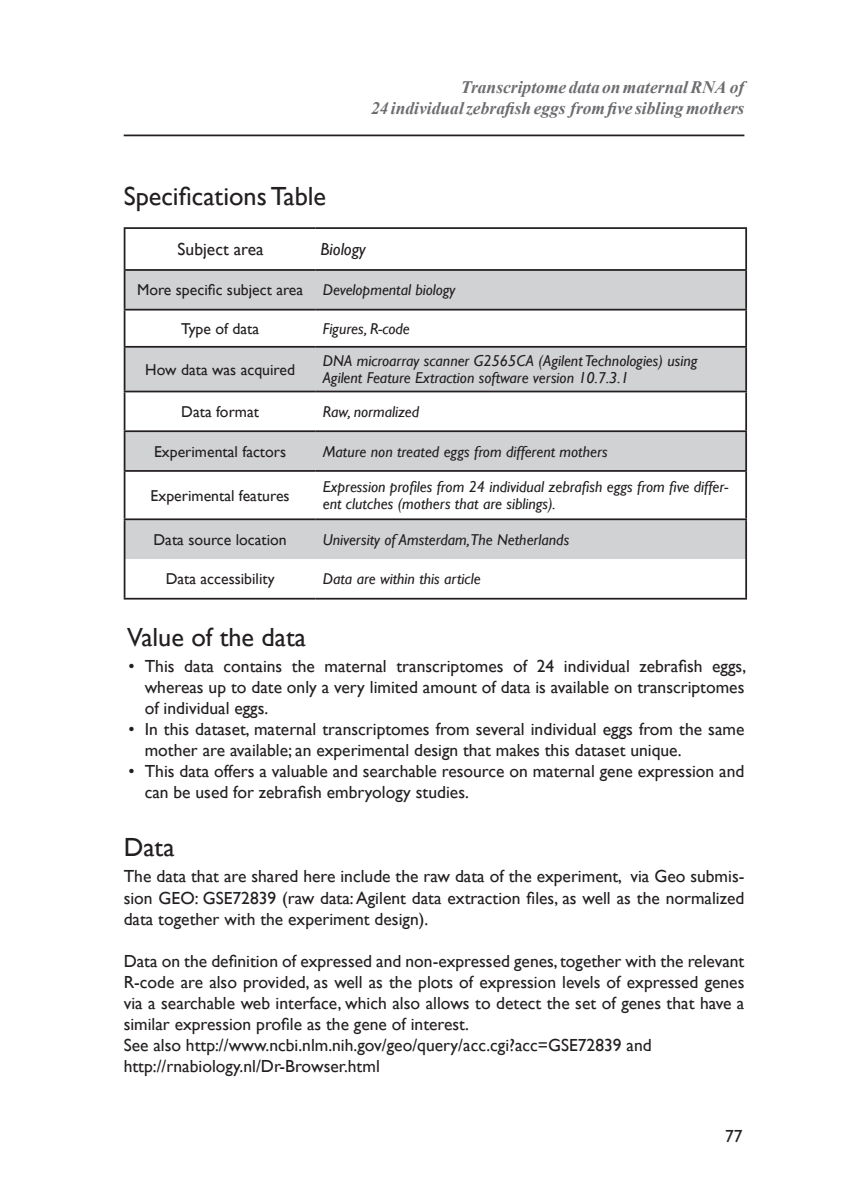
<style>
.page{position:relative;width:843px;height:1193px;background:#fff}
.page>*{position:absolute;margin:0;border:0;box-sizing:border-box;transform-origin:0 0}
.t1{font:26.25px "Gill Sans";color:#231f20}
.t2{font:17.5px/21px "Gill Sans";color:#231f20}
.t3{font:italic 700 17.5px/21px "Times New Roman";color:#6c6d70;text-align:right}
.t4{font:italic 17.5px "Gill Sans";color:#231f20}
.t5{font:italic 15.75px/17.5px "Gill Sans";color:#231f20}
.t6{font:15.75px "Gill Sans";color:#231f20}
.s1{font-style:italic}
</style>
<div class="page">
<hr style="left:124px;top:134px;width:620px;height:2px;background:#231f20">
<svg style="left:125px;top:271px;width:620px;height:288px;fill:#d1d2d4"></svg>
<svg style="left:125px;top:559px;width:620px;height:39px"></svg>
<hr style="left:124px;top:227px;width:191px;height:2px;background:#231f20">
<hr style="left:124px;top:229px;width:1px;height:40px;background:#231f20">
<hr style="left:315px;top:227px;width:431px;height:2px;background:#231f20">
<hr style="left:745px;top:229px;width:1px;height:40px;background:#231f20">
<hr style="left:124px;top:269px;width:191px;height:2px;background:#231f20">
<hr style="left:124px;top:271px;width:1px;height:38px;background:#231f20">
<hr style="left:315px;top:269px;width:431px;height:2px;background:#231f20">
<hr style="left:745px;top:271px;width:1px;height:38px;background:#231f20">
<hr style="left:124px;top:309px;width:191px;height:1px;background:#231f20">
<hr style="left:124px;top:310px;width:1px;height:36px;background:#231f20">
<hr style="left:315px;top:309px;width:431px;height:1px;background:#231f20">
<hr style="left:745px;top:310px;width:1px;height:36px;background:#231f20">
<hr style="left:124px;top:346px;width:191px;height:2px;background:#231f20">
<hr style="left:124px;top:348px;width:1px;height:43px;background:#231f20">
<hr style="left:315px;top:346px;width:431px;height:2px;background:#231f20">
<hr style="left:745px;top:348px;width:1px;height:43px;background:#231f20">
<hr style="left:124px;top:391px;width:191px;height:1px;background:#231f20">
<hr style="left:124px;top:392px;width:1px;height:38px;background:#231f20">
<hr style="left:315px;top:391px;width:431px;height:1px;background:#231f20">
<hr style="left:745px;top:392px;width:1px;height:38px;background:#231f20">
<hr style="left:124px;top:430px;width:191px;height:2px;background:#231f20">
<hr style="left:124px;top:432px;width:1px;height:38px;background:#231f20">
<hr style="left:315px;top:430px;width:431px;height:2px;background:#231f20">
<hr style="left:745px;top:432px;width:1px;height:38px;background:#231f20">
<hr style="left:124px;top:470px;width:191px;height:2px;background:#231f20">
<hr style="left:124px;top:472px;width:1px;height:46px;background:#231f20">
<hr style="left:315px;top:470px;width:431px;height:2px;background:#231f20">
<hr style="left:745px;top:472px;width:1px;height:46px;background:#231f20">
<hr style="left:124px;top:518px;width:191px;height:2px;background:#231f20">
<hr style="left:124px;top:520px;width:1px;height:39px;background:#231f20">
<hr style="left:315px;top:518px;width:431px;height:2px;background:#231f20">
<hr style="left:745px;top:520px;width:1px;height:39px;background:#231f20">
<hr style="left:124px;top:559px;width:1px;height:39px;background:#231f20">
<hr style="left:745px;top:559px;width:1px;height:39px;background:#231f20">
<hr style="left:124px;top:598px;width:191px;height:1px;background:#231f20">
<hr style="left:315px;top:598px;width:431px;height:1px;background:#231f20">
<h1 class="t1" style="left:124px;top:181px;width:204px">Specifications Table</h1>
<p class="t3" style="left:371px;top:76px;width:374px">Transcriptome data on maternal RNA of<br>24 individual zebrafish eggs from five sibling mothers</p>
<p class="t2" style="left:177px;top:239px;width:87px">Subject area</p>
<p class="t4" style="left:320px;top:239px;width:47px">Biology</p>
<p class="t6" style="left:137px;top:281px;width:320px">More specific subject area <span class="s1">Developmental biology</span></p>
<p class="t6" style="left:181px;top:319px;width:79px">Type of data</p>
<p class="t5" style="left:322px;top:320px;width:88px">Figures, R-code</p>
<p class="t6" style="left:145px;top:360px;width:151px">How data was acquired</p>
<p class="t5" style="left:322px;top:352px;width:376px">DNA microarray scanner G2565CA (Agilent Technologies) using<br>Agilent Feature Extraction software version 10.7.3.1</p>
<p class="t6" style="left:181px;top:402px;width:79px">Data format</p>
<p class="t5" style="left:322px;top:403px;width:98px">Raw, normalized</p>
<p class="t6" style="left:154px;top:442px;width:134px">Experimental factors</p>
<p class="t5" style="left:322px;top:443px;width:286px">Mature non treated eggs from different mothers</p>
<p class="t6" style="left:150px;top:486px;width:140px">Experimental features</p>
<p class="t5" style="left:322px;top:478px;width:407px">Expression profiles from 24 individual zebrafish eggs from five differ&shy;ent clutches (mothers that are siblings).</p>
<p class="t6" style="left:153px;top:530px;width:135px">Data source location</p>
<p class="t5" style="left:322px;top:531px;width:248px">University of Amsterdam,The Netherlands</p>
<p class="t6" style="left:166px;top:570px;width:110px">Data accessibility</p>
<p class="t5" style="left:322px;top:570px;width:159px">Data are within this article</p>
<h1 class="t1" style="left:127px;top:622px;width:180px">Value of the data</h1>
<p class="t2" style="left:145px;top:656px;width:602px;text-align:justify;text-indent:-16px">• This data contains the maternal transcriptomes of 24 individual zebrafish eggs, whereas up to date only a very limited amount of data is available on transcriptomes of individual eggs.</p>
<p class="t2" style="left:145px;top:719px;width:601px;text-indent:-16px">• In this dataset, maternal transcriptomes from several individual eggs from the same mother are available; an experimental design that makes this dataset unique.</p>
<p class="t2" style="left:145px;top:761px;width:601px;text-indent:-16px">• This data offers a valuable and searchable resource on maternal gene expression and can be used for zebrafish embryology studies.</p>
<h1 class="t1" style="left:124px;top:832px;width:52px">Data</h1>
<p class="t2" style="left:124px;top:866px;width:622px;text-align:justify">The data that are shared here include the raw data of the experiment, via Geo submis&shy;sion GEO: GSE72839 (raw data: Agilent data extraction files, as well as the normalized data together with the experiment design).</p>
<p class="t2" style="left:124px;top:950px;width:622px">Data on the definition of expressed and non-expressed genes, together with the relevant R-code are also provided, as well as the plots of expression levels of expressed genes via a searchable web interface, which also allows to detect the set of genes that have a similar expression profile as the gene of interest.<br>See also http://www.ncbi.nlm.nih.gov/geo/query/acc.cgi?acc=GSE72839 and http://rnabiology.nl/Dr-Browser.html</p>
<p class="t2" style="left:724px;top:1126px;width:19px">77</p>
</div>
